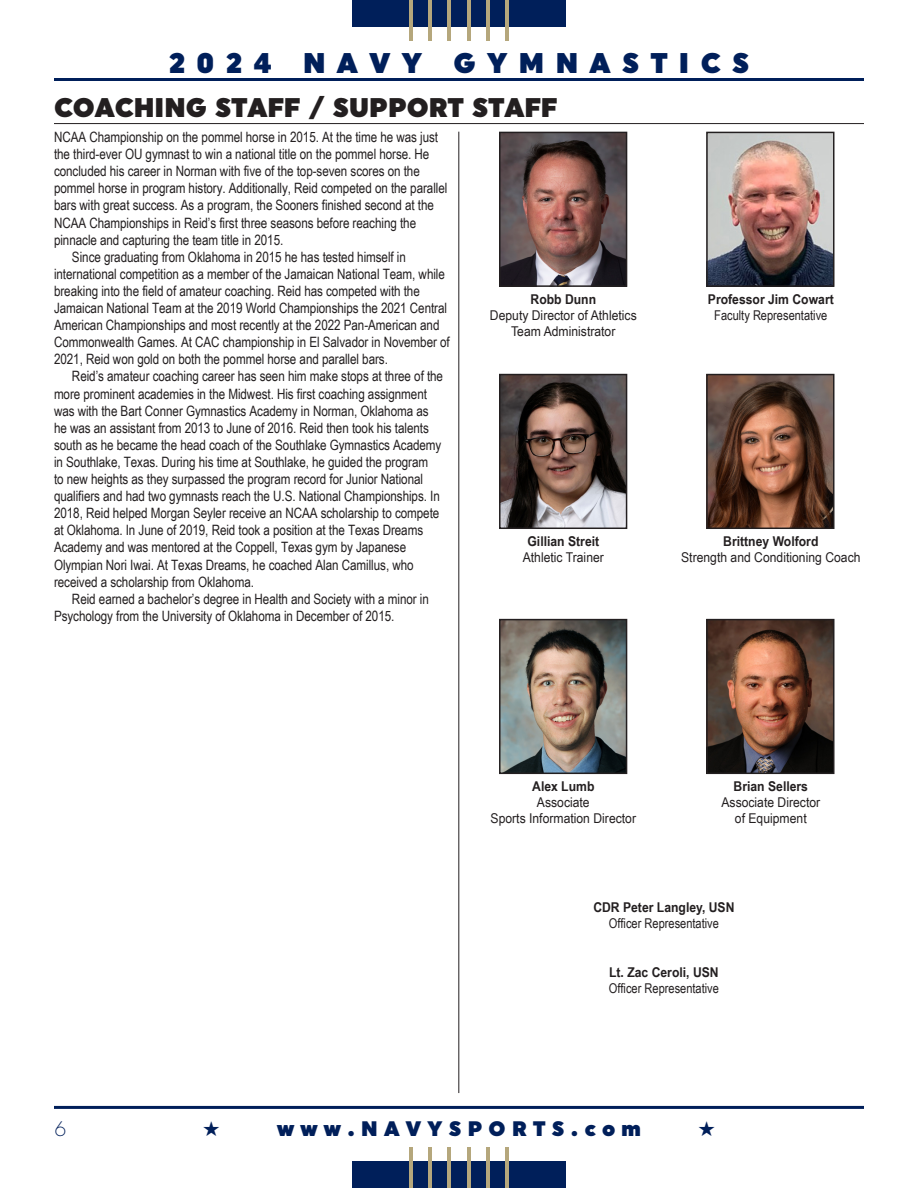
<style>
.page{position:relative;width:918px;height:1188px;background:#fff}
.page>*{position:absolute;margin:0;border:0;box-sizing:border-box;transform-origin:0 0}
.t1{font:900 28.5px "Uniform";letter-spacing:.4em;color:#001f5a}
.t2{font:900 27px "Uniform";color:#231f20}
.t3{font:900 21px "Uniform";letter-spacing:.3em;color:#001f5a}
.t4{font:300 21px "Uniform";color:#001f5a}
.Body_Text{font:14.25px/17.1px "Arial Narrow";letter-spacing:-.005em;color:#231f20}
.body-copy1{font:13.5px "Arial Narrow";color:#231f20;scale:1.1 1}
.t5{font:700 13.5px "Arial Narrow";color:#231f20;scale:1.1 1}
.body-copy1-2{font:13.5px "Arial Narrow";color:#231f20}
</style>
<div class="page">
<hr style="left:54px;top:1106px;width:810px;height:3px;background:#001f5a">
<hr style="left:54px;top:78px;width:810px;height:3px;background:#001f5a">
<div style="left:352px;top:0;width:214px;height:27px;background:#001f5a"></div>
<hr style="left:409px;top:0;width:4px;height:40px;background:#b5a77c">
<hr style="left:429px;top:0;width:3px;height:40px;background:#b5a77c">
<hr style="left:448px;top:0;width:3px;height:40px;background:#b5a77c">
<hr style="left:467px;top:0;width:3px;height:40px;background:#b5a77c">
<hr style="left:486px;top:0;width:3px;height:40px;background:#b5a77c">
<hr style="left:505px;top:0;width:4px;height:40px;background:#b5a77c">
<div style="left:352px;top:1161px;width:214px;height:27px;background:#001f5a"></div>
<hr style="left:505px;top:1148px;width:4px;height:40px;background:#b5a77c">
<hr style="left:486px;top:1148px;width:3px;height:40px;background:#b5a77c">
<hr style="left:467px;top:1148px;width:3px;height:40px;background:#b5a77c">
<hr style="left:448px;top:1148px;width:3px;height:40px;background:#b5a77c">
<hr style="left:429px;top:1148px;width:3px;height:40px;background:#b5a77c">
<hr style="left:409px;top:1148px;width:4px;height:40px;background:#b5a77c">
<hr style="left:54px;top:123px;width:810px;height:1px;background:#231f20">
<hr style="left:459px;top:132px;width:1px;height:961px;background:#231f20">
<img style="left:502px;top:135px;width:122px;height:149px">
<div style="left:499px;top:132px;width:128px;height:155px;border:2px solid #231f20"></div>
<img style="left:709px;top:135px;width:122px;height:149px">
<div style="left:706px;top:132px;width:128px;height:155px;border:2px solid #231f20"></div>
<img style="left:502px;top:377px;width:122px;height:149px">
<div style="left:499px;top:374px;width:128px;height:155px;border:2px solid #231f20"></div>
<img style="left:709px;top:377px;width:122px;height:149px">
<div style="left:706px;top:374px;width:128px;height:155px;border:2px solid #231f20"></div>
<img style="left:502px;top:622px;width:122px;height:149px">
<div style="left:499px;top:619px;width:128px;height:155px;border:2px solid #231f20"></div>
<img style="left:709px;top:622px;width:122px;height:149px">
<div style="left:706px;top:619px;width:128px;height:155px;border:2px solid #231f20"></div>
<h1 class="t1" style="left:169px;top:46px;width:582px">2024 NAVY GYMNASTICS</h1>
<p class="t2" style="left:54px;top:91px;width:505px">COACHING STAFF / SUPPORT STAFF</p>
<p class="Body_Text" style="left:54px;top:128px;width:395px">NCAA Championship on the pommel horse in 2015. At the time he was just the third-ever OU gymnast to win a national title on the pommel horse. He concluded his career in Norman with five of the top-seven scores on the pommel horse in program history. Additionally, Reid competed on the parallel bars with great success. As a program, the Sooners finished second at the NCAA Championships in Reid’s first three seasons before reaching the pinnacle and capturing the team title in 2015.</p>
<p class="Body_Text" style="left:54px;top:248px;width:397px;text-indent:18px">Since graduating from Oklahoma in 2015 he has tested himself in international competition as a member of the Jamaican National Team, while breaking into the field of amateur coaching. Reid has competed with the Jamaican National Team at the 2019 World Championships the 2021 Central American Championships and most recently at the 2022 Pan-American and Commonwealth Games. At CAC championship in El Salvador in November of 2021, Reid won gold on both the pommel horse and parallel bars.</p>
<p class="Body_Text" style="left:54px;top:367px;width:391px;text-indent:18px">Reid’s amateur coaching career has seen him make stops at three of the more prominent academies in the Midwest. His first coaching assignment was with the Bart Conner Gymnastics Academy in Norman, Oklahoma as he was an assistant from 2013 to June of 2016. Reid then took his talents south as he became the head coach of the Southlake Gymnastics Academy in Southlake, Texas. During his time at Southlake, he guided the program<br>to new heights as they surpassed the program record for Junior National qualifiers and had two gymnasts reach the U.S. National Championships. In 2018, Reid helped Morgan Seyler receive an NCAA scholarship to compete at Oklahoma. In June of 2019, Reid took a position at the Texas Dreams Academy and was mentored at the Coppell, Texas gym by Japanese Olympian Nori Iwai. At Texas Dreams, he coached Alan Camillus, who received a scholarship from Oklahoma.</p>
<p class="Body_Text" style="left:54px;top:590px;width:376px;text-indent:18px">Reid earned a bachelor’s degree in Health and Society with a minor in<br>Psychology from the University of Oklahoma in December of 2015.</p>
<p class="t5" style="left:708px;top:289px;width:116px">Professor Jim Cowart</p>
<p class="body-copy1-2" style="left:714px;top:305px;width:115px">Faculty Representative</p>
<p class="t5" style="left:531px;top:289px;width:61px">Robb Dunn</p>
<p class="body-copy1" style="left:490px;top:305px;width:135px">Deputy Director of Athletics</p>
<p class="body-copy1" style="left:511px;top:321px;width:96px">Team Administrator</p>
<p class="t5" style="left:527px;top:531px;width:67px">Gillian Streit</p>
<p class="body-copy1" style="left:523px;top:547px;width:75px">Athletic Trainer</p>
<p class="t5" style="left:723px;top:531px;width:88px">Brittney Wolford</p>
<p class="body-copy1" style="left:681px;top:547px;width:165px">Strength and Conditioning Coach</p>
<p class="t5" style="left:532px;top:776px;width:58px">Alex Lumb</p>
<p class="body-copy1" style="left:537px;top:792px;width:49px">Associate</p>
<p class="body-copy1" style="left:491px;top:809px;width:134px">Sports Information Director</p>
<p class="t5" style="left:734px;top:776px;width:69px">Brian Sellers</p>
<p class="body-copy1" style="left:721px;top:792px;width:91px">Associate Director</p>
<p class="body-copy1" style="left:735px;top:809px;width:67px">of Equipment</p>
<p class="t5" style="left:593px;top:897px;width:130px">CDR Peter Langley, USN</p>
<p class="body-copy1-2" style="left:609px;top:914px;width:112px">Officer Representative</p>
<p class="t5" style="left:609px;top:962px;width:101px">Lt. Zac Ceroli, USN</p>
<p class="body-copy1-2" style="left:609px;top:978px;width:112px">Officer Representative</p>
<h3 class="t4" style="left:54px;top:1116px;width:14px">6</h3>
<h3 class="t3" style="left:277px;top:1116px;width:365px">www.NAVYSPORTS.com</h3>
</div>
